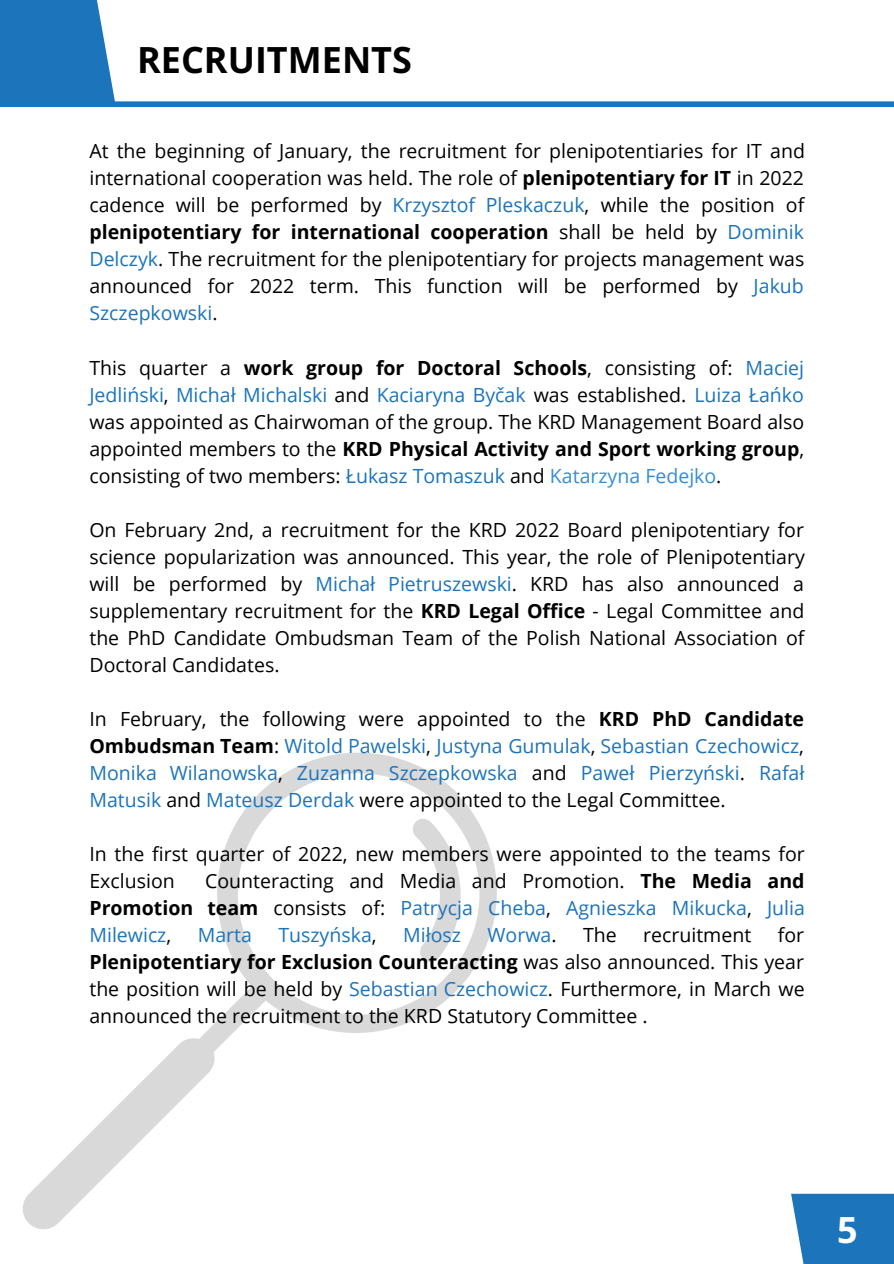
<style>
.page{position:relative;width:894px;height:1264px;background:#fff}
.page>*{position:absolute;margin:0;border:0;box-sizing:border-box;transform-origin:0 0}
.t1{font:700 36px "Open Sans";color:#000}
.t2{font:700 36px "Open Sans";color:#fff}
.t3{font:19.5px/27px "Open Sans";color:#000;text-align:justify}
.t4{font:19.5px/27px "Open Sans";color:#1c74bb;text-align:justify}
.s1{font-weight:700}
.s2{color:#1c74bb}
.s3{color:#338ed6}
.s4{color:#000}
.s5{font-weight:700;color:#000}
</style>
<div class="page">
<svg style="left:23px;top:752px;width:473px;height:477px"></svg>
<svg style="left:412px;top:818px;width:48px;height:144px"></svg>
<svg style="left:0;top:0;width:115px;height:101px;background:#2d7fc0"></svg>
<div style="left:0;top:101px;width:893px;height:6px;background:#1c74bb"></div>
<svg style="left:791px;top:1193px;width:102px;height:70px;background:#2c7dbf"></svg>
<h1 class="t1" style="left:137px;top:35px;width:276px">RECRUITMENTS</h1>
<p class="t3" style="left:89px;top:137px;width:716px">At the beginning of January, the recruitment for plenipotentiaries for IT and international cooperation was held. The role of <span class="s1">plenipotentiary for IT</span> in 2022 cadence will be performed by <span class="s2">Krzysztof Pleskaczuk</span>, while the position of <span class="s1">plenipotentiary for international cooperation</span> shall be held by <span class="s2">Dominik Delczyk</span>. The recruitment for the plenipotentiary for projects management was announced for 2022 term. This function will be performed by <span class="s2">Jakub Szczepkowski</span>.</p>
<p class="t3" style="left:89px;top:353px;width:716px">This quarter a <span class="s1">work group for Doctoral Schools</span>, consisting of: <span class="s2">Maciej Jedliński</span>, <span class="s2">Michał Michalski</span> and <span class="s2">Kaciaryna Byčak</span> was established. <span class="s2">Luiza Łańko </span>was appointed as Chairwoman of the group. The KRD Management Board also appointed members to the <span class="s1">KRD Physical Activity and Sport working group</span>, consisting of two members: <span class="s2">Łukasz Tomaszuk</span> and <span class="s3">Katarzyna Fedejko</span>.</p>
<p class="t3" style="left:89px;top:515px;width:716px">On February 2nd, a recruitment for the KRD 2022 Board plenipotentiary for science popularization was announced. This year, the role of Plenipotentiary will be performed by <span class="s2">Michał Pietruszewski</span>. KRD has also announced a supplementary recruitment for the <span class="s1">KRD Legal Office</span> - Legal Committee and the PhD Candidate Ombudsman Team of the Polish National Association of Doctoral Candidates.</p>
<p class="t4" style="left:89px;top:705px;width:716px"><span class="s4">In February, the following were appointed to the</span> <span class="s5">KRD PhD Candidate Ombudsman Team</span><span class="s4">:</span> Witold Pawelski<span class="s4">,</span> Justyna Gumulak<span class="s4">,</span> Sebastian Czechowicz<span class="s4">, </span>Monika Wilanowska<span class="s4">,</span> Zuzanna Szczepkowska <span class="s4">and</span> Paweł Pierzyński<span class="s4">.</span> Rafał Matusik <span class="s4">and</span> Mateusz Derdak <span class="s4">were appointed to the Legal Committee.</span></p>
<p class="t3" style="left:89px;top:840px;width:716px">In the first quarter of 2022, new members were appointed to the teams for<br>Exclusion</p>
<p class="t3" style="left:89px;top:867px;width:716px;text-indent:116px">Counteracting and Media and Promotion. <span class="s1">The Media and Promotion team</span> consists of: <span class="s2">Patrycja Cheba</span>, <span class="s2">Agnieszka Mikucka</span>, <span class="s2">Julia Milewicz</span>,</p>
<p class="t4" style="left:198px;top:921px;width:56px">Marta</p>
<p class="t4" style="left:278px;top:921px;width:100px">Tuszyńska<span class="s4">,</span></p>
<p class="t4" style="left:403px;top:921px;width:59px">Miłosz</p>
<p class="t4" style="left:487px;top:921px;width:71px">Worwa<span class="s4">.</span></p>
<p class="t3" style="left:583px;top:921px;width:35px">The</p>
<p class="t3" style="left:643px;top:921px;width:109px">recruitment</p>
<p class="t3" style="left:89px;top:921px;width:716px;text-indent:688px">for <span class="s1">Plenipotentiary for Exclusion Counteracting</span> was also announced. This year the position will be held by <span class="s2">Sebastian Czechowicz</span>. Furthermore, in March we announced the recruitment to the KRD Statutory Committee .</p>
<h1 class="t2" style="left:837px;top:1204px;width:22px">5</h1>
</div>
